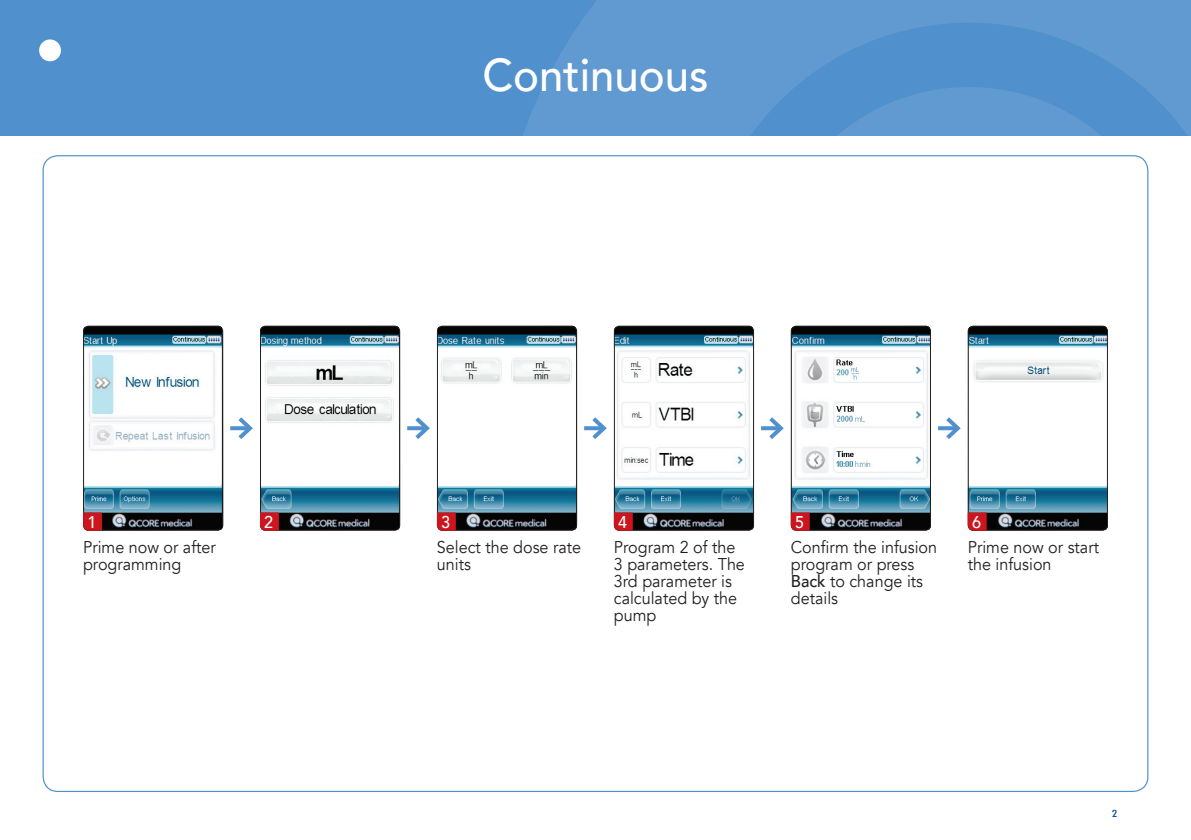
<style>
.page{position:relative;width:1191px;height:840px;background:#fff}
.page>*{position:absolute;margin:0;border:0;box-sizing:border-box;transform-origin:0 0}
.t1{font:500 46px "Avenir";color:#fff;scale:.95 1}
.t2{font:17px/17px "Avenir";color:#231f20;scale:.95 1}
.t3{font:500 17px "Avenir";color:#fff;scale:.95 1}
.t4{font:14px "Almoni DLAAA";color:#01529a}
.s1{font-weight:500}
</style>
<div class="page">
<img style="left:85px;top:327px;width:138px;height:203px">
<div style="left:83px;top:325px;width:140px;height:205px;border:1px solid #231f20;border-radius:5px"></div>
<img style="left:262px;top:327px;width:138px;height:203px">
<div style="left:260px;top:325px;width:140px;height:205px;border:1px solid #231f20;border-radius:5px"></div>
<img style="left:439px;top:327px;width:138px;height:203px">
<div style="left:437px;top:325px;width:140px;height:205px;border:1px solid #231f20;border-radius:5px"></div>
<img style="left:616px;top:327px;width:138px;height:203px">
<div style="left:614px;top:325px;width:140px;height:205px;border:1px solid #231f20;border-radius:5px"></div>
<img style="left:793px;top:327px;width:138px;height:203px">
<div style="left:791px;top:325px;width:140px;height:205px;border:1px solid #231f20;border-radius:5px"></div>
<img style="left:969px;top:327px;width:138px;height:203px">
<div style="left:967px;top:325px;width:140px;height:205px;border:1px solid #231f20;border-radius:5px"></div>
<svg style="left:407px;top:426px;width:4px;height:4px"></svg>
<svg style="left:411px;top:417px;width:19px;height:22px"></svg>
<svg style="left:584px;top:426px;width:4px;height:4px"></svg>
<svg style="left:588px;top:417px;width:19px;height:22px"></svg>
<svg style="left:761px;top:426px;width:4px;height:4px"></svg>
<svg style="left:765px;top:417px;width:19px;height:22px"></svg>
<svg style="left:938px;top:426px;width:4px;height:4px"></svg>
<svg style="left:942px;top:417px;width:19px;height:22px"></svg>
<svg style="left:230px;top:426px;width:4px;height:4px"></svg>
<svg style="left:234px;top:417px;width:19px;height:22px"></svg>
<svg style="left:83px;top:512px;width:19px;height:18px"></svg>
<svg style="left:437px;top:512px;width:19px;height:18px"></svg>
<svg style="left:260px;top:512px;width:19px;height:18px"></svg>
<svg style="left:614px;top:512px;width:19px;height:18px"></svg>
<svg style="left:791px;top:512px;width:18px;height:18px"></svg>
<svg style="left:967px;top:512px;width:19px;height:18px"></svg>
<div style="left:0;top:0;width:1191px;height:136px;background:#5090cc"></div>
<svg style="left:523px;top:0;width:668px;height:136px;fill:#619ad1"></svg>
<svg style="left:765px;top:87px;width:408px;height:49px"></svg>
<div style="left:39px;top:39px;width:22px;height:22px;background:#fff;border-radius:50%"></div>
<h1 class="t1" style="left:482px;top:36px;width:239px">Continuous</h1>
<p class="t3" style="left:87px;top:507px;width:11px">1</p>
<p class="t3" style="left:264px;top:507px;width:11px">2</p>
<p class="t3" style="left:441px;top:507px;width:11px">3</p>
<p class="t3" style="left:618px;top:507px;width:11px">4</p>
<p class="t3" style="left:795px;top:507px;width:11px">5</p>
<p class="t3" style="left:972px;top:507px;width:11px">6</p>
<p class="t2" style="left:83px;top:539px;width:141px">Prime now or after programming</p>
<p class="t2" style="left:437px;top:539px;width:153px">Select the dose rate units</p>
<p class="t2" style="left:614px;top:539px;width:139px">Program 2 of the<br>3 parameters. The<br>3rd parameter is calculated by the pump</p>
<p class="t2" style="left:791px;top:539px;width:155px">Confirm the infusion program or press<br><span class="s1">Back</span> to change its details</p>
<p class="t2" style="left:967px;top:539px;width:140px">Prime now or start the infusion</p>
<p class="t4" style="left:1111px;top:805px;width:7px">2</p>
</div>
